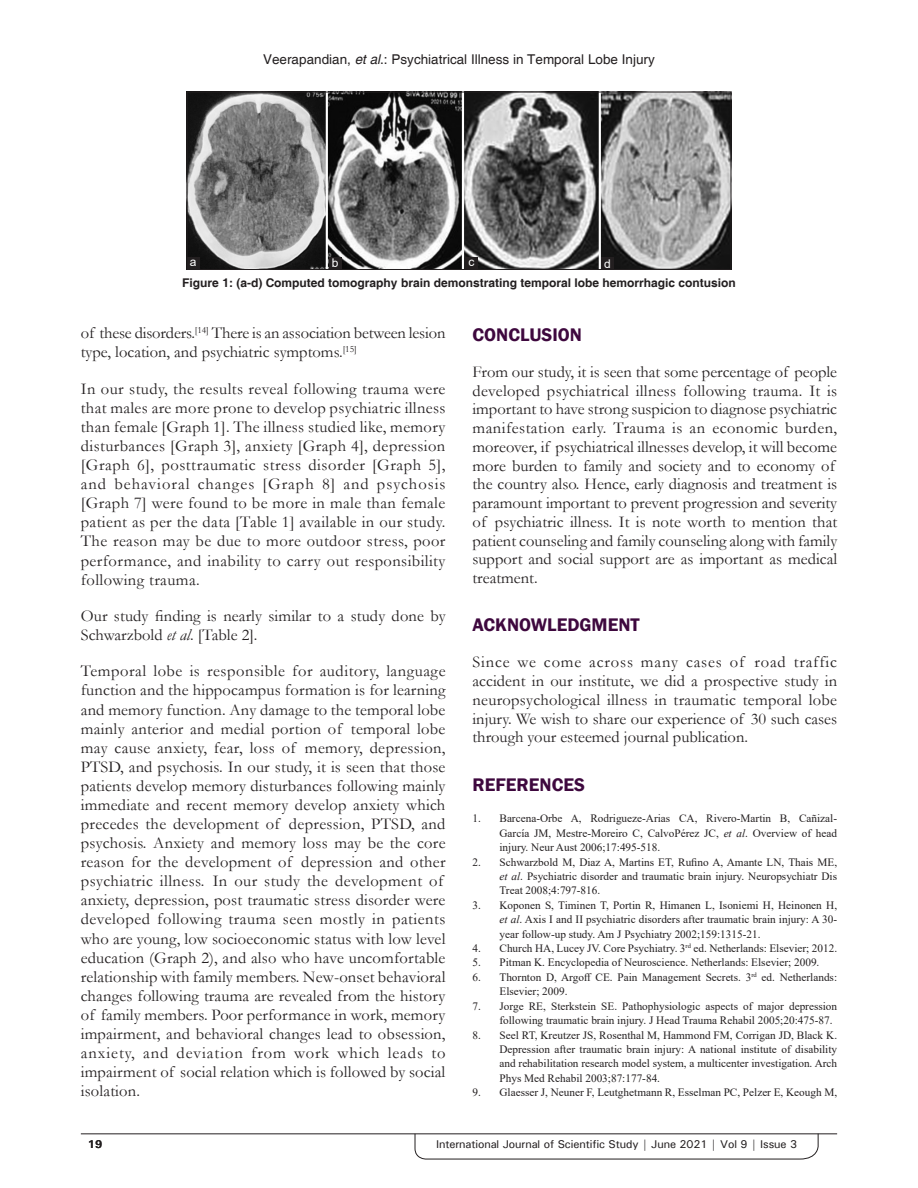
<style>
.page{position:relative;width:918px;height:1188px;background:#fff}
.page>*{position:absolute;margin:0;border:0;box-sizing:border-box;transform-origin:0 0}
.t1{font:600 18.75px "Franklin Gothic";color:#3e083e}
.TX{font:16.5px/19px "Garamond";letter-spacing:.01em;color:#231f20}
.TX-2{font:16.5px/19px "Garamond";letter-spacing:-.01em;color:#231f20}
.t2{font:13.5px "Helvetica";color:#231f20}
.FGC{font:700 12px "Helvetica";color:#231f20}
.LABEL{font:12px "Arial";color:#fff}
.REF{font:11.25px/14.4px "Times New Roman";color:#231f20;text-align:justify}
.t3{font:500 11.25px "Univers";letter-spacing:-.01em;color:#231f20}
.t4{font:700 11.25px "Univers";color:#231f20}
.s1{font-style:italic}
</style>
<div class="page">
<svg style="left:415px;top:1133px;width:404px;height:26px"></svg>
<hr style="left:81px;top:1134px;width:756px;height:1px;background:#231f20">
<img style="left:189px;top:94px;width:540px;height:174px">
<div style="left:187px;top:92px;width:544px;height:178px;border:1px solid #231f20"></div>
<div style="left:601px;top:257px;width:13px;height:13px;background:#231f20"></div>
<div style="left:465px;top:257px;width:13px;height:13px;background:#231f20"></div>
<div style="left:329px;top:257px;width:13px;height:13px;background:#231f20"></div>
<div style="left:187px;top:257px;width:13px;height:13px;background:#231f20"></div>
<p class="t2" style="left:263px;top:52px;width:393px">Veerapandian, <span class="s1">et al</span>.: Psychiatrical Illness in Temporal Lobe Injury</p>
<p class="LABEL" style="left:190px;top:254px;width:8px">a</p>
<p class="LABEL" style="left:332px;top:255px;width:8px">b</p>
<p class="LABEL" style="left:468px;top:254px;width:7px">c</p>
<p class="LABEL" style="left:604px;top:255px;width:8px">d</p>
<p class="FGC" style="left:182px;top:276px;width:555px">Figure 1: (a-d) Computed tomography brain demonstrating temporal lobe hemorrhagic contusion</p>
<p class="TX-2" style="left:81px;top:323px;width:366px">of these disorders.<sup>[14]</sup> There is an association between lesion type, location, and psychiatric symptoms.<sup>[15]</sup></p>
<p class="TX" style="left:81px;top:379px;width:366px;text-align:justify">In our study, the results reveal following trauma were that males are more prone to develop psychiatric illness than female [Graph 1]. The illness studied like, memory disturbances [Graph 3], anxiety [Graph 4], depression [Graph 6], posttraumatic stress disorder [Graph 5], and behavioral changes [Graph 8] and psychosis [Graph 7] were found to be more in male than female patient as per the data [Table 1] available in our study.<br>The reason may be due to more outdoor stress, poor performance, and inability to carry out responsibility following trauma.</p>
<p class="TX" style="left:81px;top:606px;width:366px">Our study finding is nearly similar to a study done by<br>Schwarzbold <span class="s1">et al</span>. [Table 2].</p>
<p class="TX" style="left:81px;top:661px;width:366px">Temporal lobe is responsible for auditory, language function and the hippocampus formation is for learning and memory function. Any damage to the temporal lobe mainly anterior and medial portion of temporal lobe may cause anxiety, fear, loss of memory, depression, PTSD, and psychosis. In our study, it is seen that those patients develop memory disturbances following mainly immediate and recent memory develop anxiety which precedes the development of depression, PTSD, and psychosis. Anxiety and memory loss may be the core reason for the development of depression and other psychiatric illness. In our study the development of anxiety, depression, post traumatic stress disorder were developed following trauma seen mostly in patients who are young, low socioeconomic status with low level education (Graph 2), and also who have uncomfortable relationship with family members. New-onset behavioral changes following trauma are revealed from the history of family members. Poor performance in work, memory impairment, and behavioral changes lead to obsession, anxiety, and deviation from work which leads to impairment of social relation which is followed by social isolation.</p>
<h1 class="t1" style="left:472px;top:323px;width:111px">CONCLUSION</h1>
<p class="TX" style="left:472px;top:362px;width:366px">From our study, it is seen that some percentage of people developed psychiatrical illness following trauma. It is important to have strong suspicion to diagnose psychiatric manifestation early. Trauma is an economic burden, moreover, if psychiatrical illnesses develop, it will become more burden to family and society and to economy of the country also. Hence, early diagnosis and treatment is paramount important to prevent progression and severity of psychiatric illness. It is note worth to mention that patient counseling and family counseling along with family support and social support are as important as medical treatment.</p>
<h1 class="t1" style="left:472px;top:614px;width:169px">ACKNOWLEDGMENT</h1>
<p class="TX" style="left:472px;top:652px;width:366px;text-align:justify">Since we come across many cases of road traffic accident in our institute, we did a prospective study in neuropsychological illness in traumatic temporal lobe injury. We wish to share our experience of 30 such cases through your esteemed journal publication.</p>
<h1 class="t1" style="left:472px;top:773px;width:114px">REFERENCES</h1>
<p class="REF" style="left:500px;top:811px;width:339px;text-indent:-27px">1. Barcena-Orbe A, Rodrigueze-Arias CA, Rivero-Martin B, Cañizal-García JM, Mestre-Moreiro C, CalvoPérez JC, <span class="s1">et al</span>. Overview of head injury. Neur Aust 2006;17:495-518.</p>
<p class="REF" style="left:500px;top:854px;width:339px;text-indent:-27px">2. Schwarzbold M, Diaz A, Martins ET, Rufino A, Amante LN, Thais ME, <span class="s1">et al</span>. Psychiatric disorder and traumatic brain injury. Neuropsychiatr Dis Treat 2008;4:797-816.</p>
<p class="REF" style="left:500px;top:897px;width:339px;text-indent:-27px">3. Koponen S, Timinen T, Portin R, Himanen L, Isoniemi H, Heinonen H, <span class="s1">et al</span>. Axis I and II psychiatric disorders after traumatic brain injury: A 30- year follow-up study. Am J Psychiatry 2002;159:1315-21.</p>
<p class="REF" style="left:472px;top:941px;width:366px">4. Church HA, Lucey JV. Core Psychiatry. 3<sup>rd</sup> ed. Netherlands: Elsevier; 2012.</p>
<p class="REF" style="left:472px;top:955px;width:348px">5. Pitman K. Encyclopedia of Neuroscience. Netherlands: Elsevier; 2009.</p>
<p class="REF" style="left:500px;top:970px;width:339px;text-indent:-27px">6. Thornton D, Argoff CE. Pain Management Secrets. 3<sup>rd</sup> ed. Netherlands:<br>Elsevier; 2009.</p>
<p class="REF" style="left:500px;top:998px;width:339px;text-indent:-27px">7. Jorge RE, Sterkstein SE. Pathophysiologic aspects of major depression following traumatic brain injury. J Head Trauma Rehabil 2005;20:475-87.</p>
<p class="REF" style="left:500px;top:1027px;width:339px;text-indent:-27px">8. Seel RT, Kreutzer JS, Rosenthal M, Hammond FM, Corrigan JD, Black K.<br>Depression after traumatic brain injury: A national institute of disability and rehabilitation research model system, a multicenter investigation. Arch Phys Med Rehabil 2003;87:177-84.</p>
<p class="REF" style="left:472px;top:1085px;width:366px">9. Glaesser J, Neuner F, Leutghetmann R, Esselman PC, Pelzer E, Keough M,</p>
<p class="t4" style="left:88px;top:1137px;width:16px">19</p>
<p class="t3" style="left:436px;top:1137px;width:362px">International Journal of Scientific Study | June 2021 | Vol 9 | Issue 3</p>
</div>
